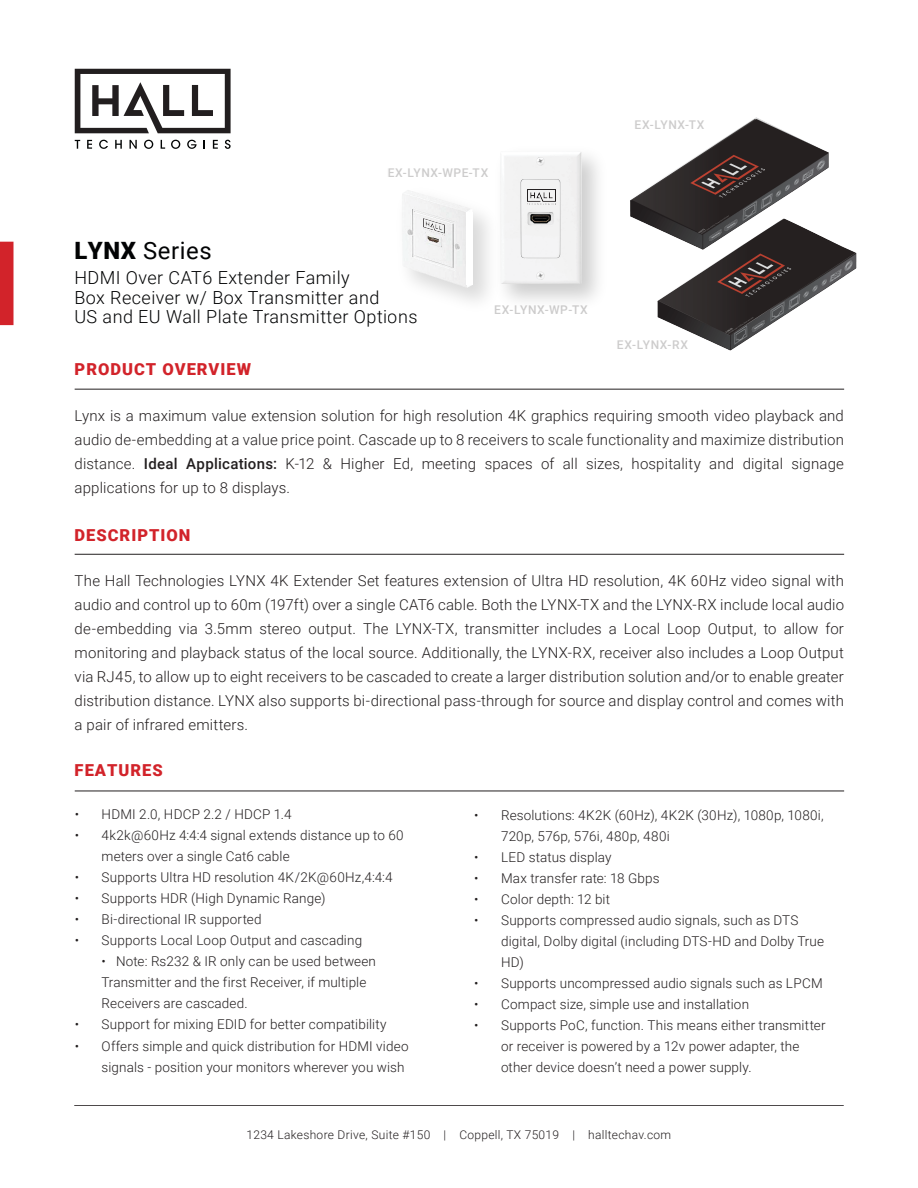
<style>
.page{position:relative;width:918px;height:1188px;background:#fff}
.page>*{position:absolute;margin:0;border:0;box-sizing:border-box;transform-origin:0 0}
.t1{font:23.85px "Roboto";letter-spacing:.025em;color:#020304}
.t2{font:300 18px/19.5px "Roboto";letter-spacing:.025em;color:#020304}
.t3{font:900 16.5px "Roboto";letter-spacing:.06em;color:#d2232a}
.t4{font:300 15px/24px "Roboto";letter-spacing:.01em;color:#231f20;text-align:justify}
.t5{font:300 13.5px/21px "Roboto";letter-spacing:.01em;color:#231f20}
.t6{font:300 12px "Roboto";letter-spacing:.025em;color:#231f20}
.t7{font:500 12px "Roboto";letter-spacing:.055em;color:#cdcccc}
.s1{font-weight:900}
.s2{font-weight:500}
</style>
<div class="page">
<div style="left:0;top:242px;width:14px;height:83px;background:#d2232a"></div>
<hr style="left:75px;top:554px;width:769px;height:1px;background:#231f20">
<hr style="left:75px;top:389px;width:769px;height:1px;background:#231f20">
<img style="left:500px;top:151px;width:82px;height:133px">
<img style="left:527px;top:190px;width:29px;height:14px">
<img style="left:430px;top:156px;width:77px;height:145px">
<img style="left:402px;top:190px;width:71px;height:98px">
<img style="left:423px;top:218px;width:21px;height:17px">
<div style="left:467px;top:212px;width:6px;height:73px;background:#fff"></div>
<hr style="left:75px;top:791px;width:769px;height:1px;background:#231f20">
<svg style="left:75px;top:69px;width:156px;height:64px"></svg>
<svg style="left:75px;top:140px;width:5px;height:9px"></svg>
<svg style="left:87px;top:140px;width:5px;height:9px"></svg>
<svg style="left:99px;top:140px;width:9px;height:9px"></svg>
<svg style="left:115px;top:140px;width:7px;height:9px"></svg>
<svg style="left:130px;top:140px;width:7px;height:9px"></svg>
<svg style="left:144px;top:140px;width:9px;height:9px"></svg>
<svg style="left:161px;top:140px;width:4px;height:9px"></svg>
<svg style="left:171px;top:140px;width:9px;height:9px"></svg>
<svg style="left:187px;top:140px;width:10px;height:9px"></svg>
<svg style="left:213px;top:140px;width:5px;height:9px"></svg>
<svg style="left:225px;top:140px;width:6px;height:9px"></svg>
<img style="left:630px;top:117px;width:199px;height:112px">
<img style="left:657px;top:219px;width:200px;height:132px">
<hr style="left:74px;top:1105px;width:770px;height:1px;background:#231f20">
<p class="t7" style="left:388px;top:164px;width:102px">EX-LYNX-WPE-TX</p>
<h1 class="t1" style="left:74px;top:234px;width:139px"><span class="s1">LYNX</span> Series</h1>
<p class="t2" style="left:74px;top:268px;width:345px">HDMI Over CAT6 Extender Family<br>Box Receiver w/ Box Transmitter and<br>US and EU Wall Plate Transmitter Options</p>
<p class="t7" style="left:494px;top:301px;width:95px">EX-LYNX-WP-TX</p>
<p class="t7" style="left:635px;top:116px;width:71px">EX-LYNX-TX</p>
<p class="t7" style="left:617px;top:336px;width:73px">EX-LYNX-RX</p>
<p class="t3" style="left:75px;top:358px;width:178px">PRODUCT OVERVIEW</p>
<p class="t4" style="left:75px;top:403px;width:771px">Lynx is a maximum value extension solution for high resolution 4K graphics requiring smooth video playback and audio de-embedding at a value price point. Cascade up to 8 receivers to scale functionality and maximize distribution distance. <span class="s2">Ideal Applications:</span> K-12 &amp; Higher Ed, meeting spaces of all sizes, hospitality and digital signage applications for up to 8 displays.</p>
<p class="t3" style="left:75px;top:523px;width:117px">DESCRIPTION</p>
<p class="t4" style="left:75px;top:568px;width:771px">The Hall Technologies LYNX 4K Extender Set features extension of Ultra HD resolution, 4K 60Hz video signal with audio and control up to 60m (197ft) over a single CAT6 cable. Both the LYNX-TX and the LYNX-RX include local audio de-embedding via 3.5mm stereo output. The LYNX-TX, transmitter includes a Local Loop Output, to allow for monitoring and playback status of the local source. Additionally, the LYNX-RX, receiver also includes a Loop Output via RJ45, to allow up to eight receivers to be cascaded to create a larger distribution solution and/or to enable greater distribution distance. LYNX also supports bi-directional pass-through for source and display control and comes with a pair of infrared emitters.</p>
<p class="t3" style="left:75px;top:759px;width:90px">FEATURES</p>
<p class="t5" style="left:75px;top:804px;width:218px">• HDMI 2.0, HDCP 2.2 / HDCP 1.4</p>
<p class="t5" style="left:102px;top:825px;width:304px;text-indent:-27px">• 4k2k@60Hz 4:4:4 signal extends distance up to 60 meters over a single Cat6 cable</p>
<p class="t5" style="left:75px;top:867px;width:319px">• Supports Ultra HD resolution 4K/2K@60Hz,4:4:4</p>
<p class="t5" style="left:75px;top:888px;width:252px">• Supports HDR (High Dynamic Range)</p>
<p class="t5" style="left:75px;top:909px;width:188px">• Bi-directional IR supported</p>
<p class="t5" style="left:75px;top:930px;width:289px">• Supports Local Loop Output and cascading</p>
<p class="t5" style="left:102px;top:951px;width:276px">• Note: Rs232 &amp; IR only can be used between<br>Transmitter and the first Receiver, if multiple<br>Receivers are cascaded.</p>
<p class="t5" style="left:75px;top:1014px;width:313px">• Support for mixing EDID for better compatibility</p>
<p class="t5" style="left:75px;top:1035px;width:335px;text-align:right">• Offers simple and quick distribution for HDMI video signals - position your monitors wherever you wish</p>
<p class="t5" style="left:501px;top:804px;width:324px;text-indent:-27px">• Resolutions: 4K2K (60Hz), 4K2K (30Hz), 1080p, 1080i,<br>720p, 576p, 576i, 480p, 480i</p>
<p class="t5" style="left:474px;top:846px;width:139px">• LED status display</p>
<p class="t5" style="left:474px;top:867px;width:187px">• Max transfer rate: 18 Gbps</p>
<p class="t5" style="left:474px;top:888px;width:137px">• Color depth: 12 bit</p>
<p class="t5" style="left:501px;top:909px;width:325px;text-indent:-27px">• Supports compressed audio signals, such as DTS digital, Dolby digital (including DTS-HD and Dolby True<br>HD)</p>
<p class="t5" style="left:474px;top:972px;width:350px">• Supports uncompressed audio signals such as LPCM</p>
<p class="t5" style="left:474px;top:993px;width:276px">• Compact size, simple use and installation</p>
<p class="t5" style="left:501px;top:1014px;width:326px;text-indent:-27px">• Supports PoC, function. This means either transmitter or receiver is powered by a 12v power adapter, the other device doesn’t need a power supply.</p>
<p class="t6" style="left:246px;top:1126px;width:426px">1234 Lakeshore Drive, Suite #150 | Coppell, TX 75019 | halltechav.com</p>
</div>
